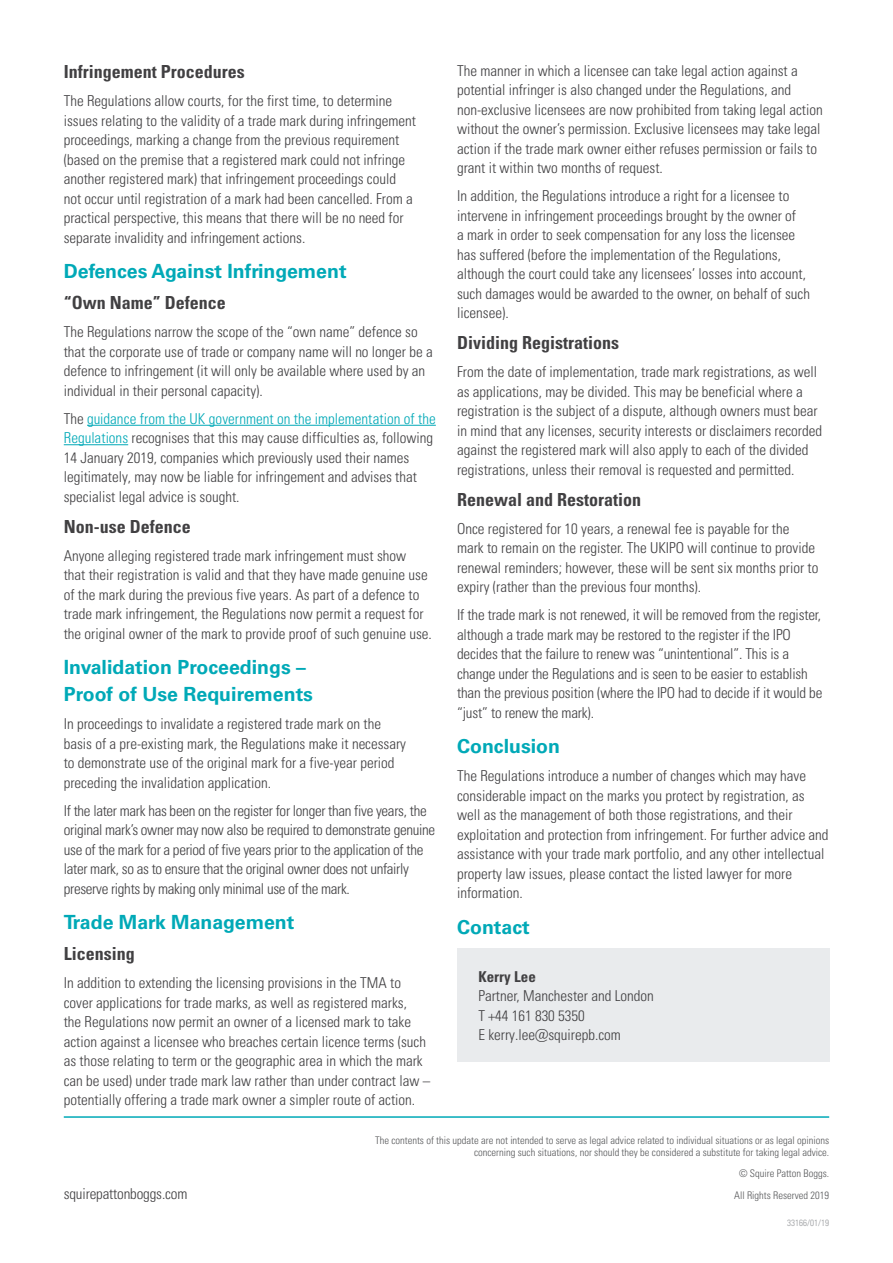
<style>
.page{position:relative;width:893px;height:1263px;background:#fff}
.page>*{position:absolute;margin:0;border:0;box-sizing:border-box;transform-origin:0 0}
.t1{font:700 19.5px/27px "Univers LTCYR 65";color:#00a9b7}
.t2{font:18px "Univers LTCYR 67 Bold Cond";color:#414042}
.t3{font:15px/19.5px "Univers LTCYR 47 Light Cond";color:#414042}
.t4{font:15px/19.5px "Univers LTCYR 47 Light Cond";letter-spacing:-.02em;color:#414042}
.t5{font:15px "Univers LTCYR 67 Bold Cond";color:#414042}
.t6{font:10.5px/12.6px "Univers LTCYR 47 Light Cond";color:#58595b;text-align:right}
.t7{font:9px "Univers LTCYR 47 Light Cond";color:#939598}
.s1{color:#00a9b7}
</style>
<div class="page">
<hr style="left:87px;top:425px;width:349px;height:1px;background:#00a9b7">
<hr style="left:64px;top:444px;width:64px;height:1px;background:#00a9b7">
<div style="left:457px;top:948px;width:372px;height:113px;background:#e9ebed"></div>
<hr style="left:64px;top:1116px;width:765px;height:2px;background:#00a9b7">
<p class="t2" style="left:64px;top:61px;width:182px">Infringement Procedures</p>
<p class="t3" style="left:64px;top:90px;width:354px">The Regulations allow courts, for the first time, to determine issues relating to the validity of a trade mark during infringement proceedings, marking a change from the previous requirement (based on the premise that a registered mark could not infringe another registered mark) that infringement proceedings could not occur until registration of a mark had been cancelled. From a practical perspective, this means that there will be no need for separate invalidity and infringement actions.</p>
<h1 class="t1" style="left:64px;top:257px;width:284px">Defences Against Infringement</h1>
<p class="t2" style="left:64px;top:292px;width:163px">“Own Name” Defence</p>
<p class="t3" style="left:64px;top:321px;width:370px">The Regulations narrow the scope of the “own name” defence so that the corporate use of trade or company name will no longer be a defence to infringement (it will only be available where used by an individual in their personal capacity).</p>
<p class="t3" style="left:64px;top:408px;width:374px">The <span class="s1">guidance from the UK government on the implementation of the Regulations</span> recognises that this may cause difficulties as, following 14 January 2019, companies which previously used their names legitimately, may now be liable for infringement and advises that specialist legal advice is sought.</p>
<p class="t2" style="left:64px;top:515px;width:128px">Non-use Defence</p>
<p class="t3" style="left:64px;top:545px;width:370px">Anyone alleging registered trade mark infringement must show<br>that their registration is valid and that they have made genuine use of the mark during the previous five years. As part of a defence to trade mark infringement, the Regulations now permit a request for the original owner of the mark to provide proof of such genuine use.</p>
<h1 class="t1" style="left:64px;top:653px;width:251px">Invalidation Proceedings –<br>Proof of Use Requirements</h1>
<p class="t3" style="left:64px;top:713px;width:344px">In proceedings to invalidate a registered trade mark on the basis of a pre-existing mark, the Regulations make it necessary to demonstrate use of the original mark for a five-year period preceding the invalidation application.</p>
<p class="t4" style="left:64px;top:800px;width:373px">If the later mark has been on the register for longer than five years, the original mark’s owner may now also be required to demonstrate genuine use of the mark for a period of five years prior to the application of the later mark, so as to ensure that the original owner does not unfairly preserve rights by making only minimal use of the mark.</p>
<h1 class="t1" style="left:64px;top:908px;width:232px">Trade Mark Management</h1>
<p class="t2" style="left:64px;top:943px;width:72px">Licensing</p>
<p class="t3" style="left:64px;top:972px;width:368px">In addition to extending the licensing provisions in the TMA to cover applications for trade marks, as well as registered marks,<br>the Regulations now permit an owner of a licensed mark to take action against a licensee who breaches certain licence terms (such as those relating to term or the geographic area in which the mark can be used) under trade mark law rather than under contract law – potentially offering a trade mark owner a simpler route of action.</p>
<p class="t3" style="left:457px;top:60px;width:367px">The manner in which a licensee can take legal action against a potential infringer is also changed under the Regulations, and non-exclusive licensees are now prohibited from taking legal action without the owner’s permission. Exclusive licensees may take legal action if the trade mark owner either refuses permission or fails to grant it within two months of request.</p>
<p class="t3" style="left:457px;top:185px;width:354px">In addition, the Regulations introduce a right for a licensee to intervene in infringement proceedings brought by the owner of<br>a mark in order to seek compensation for any loss the licensee has suffered (before the implementation of the Regulations, although the court could take any licensees’ losses into account, such damages would be awarded to the owner, on behalf of such licensee).</p>
<p class="t2" style="left:457px;top:332px;width:163px">Dividing Registrations</p>
<p class="t3" style="left:457px;top:361px;width:366px">From the date of implementation, trade mark registrations, as well as applications, may be divided. This may be beneficial where a registration is the subject of a dispute, although owners must bear in mind that any licenses, security interests or disclaimers recorded against the registered mark will also apply to each of the divided registrations, unless their removal is requested and permitted.</p>
<p class="t2" style="left:457px;top:488px;width:186px">Renewal and Restoration</p>
<p class="t3" style="left:457px;top:518px;width:363px">Once registered for 10 years, a renewal fee is payable for the mark to remain on the register. The UKIPO will continue to provide renewal reminders; however, these will be sent six months prior to expiry (rather than the previous four months).</p>
<p class="t3" style="left:457px;top:604px;width:367px">If the trade mark is not renewed, it will be removed from the register, although a trade mark may be restored to the register if the IPO decides that the failure to renew was “unintentional”. This is a change under the Regulations and is seen to be easier to establish than the previous position (where the IPO had to decide if it would be “just” to renew the mark).</p>
<h1 class="t1" style="left:457px;top:732px;width:104px">Conclusion</h1>
<p class="t3" style="left:457px;top:765px;width:373px">The Regulations introduce a number of changes which may have considerable impact on the marks you protect by registration, as well as the management of both those registrations, and their exploitation and protection from infringement. For further advice and assistance with your trade mark portfolio, and any other intellectual property law issues, please contact the listed lawyer for more information.</p>
<h1 class="t1" style="left:457px;top:912px;width:74px">Contact</h1>
<p class="t5" style="left:478px;top:967px;width:59px">Kerry Lee</p>
<p class="t3" style="left:478px;top:985px;width:177px">Partner, Manchester and London<br>T +44 161 830 5350<br>E kerry.lee@squirepb.com</p>
<p class="t6" style="left:375px;top:1133px;width:456px">The contents of this update are not intended to serve as legal advice related to individual situations or as legal opinions concerning such situations, nor should they be considered a substitute for taking legal advice.</p>
<p class="t6" style="left:739px;top:1167px;width:92px">© Squire Patton Boggs.</p>
<p class="t3" style="left:64px;top:1183px;width:125px">squirepattonboggs.com</p>
<p class="t6" style="left:734px;top:1188px;width:97px">All Rights Reserved 2019</p>
<p class="t7" style="left:787px;top:1217px;width:43px">33166/01/19</p>
</div>
